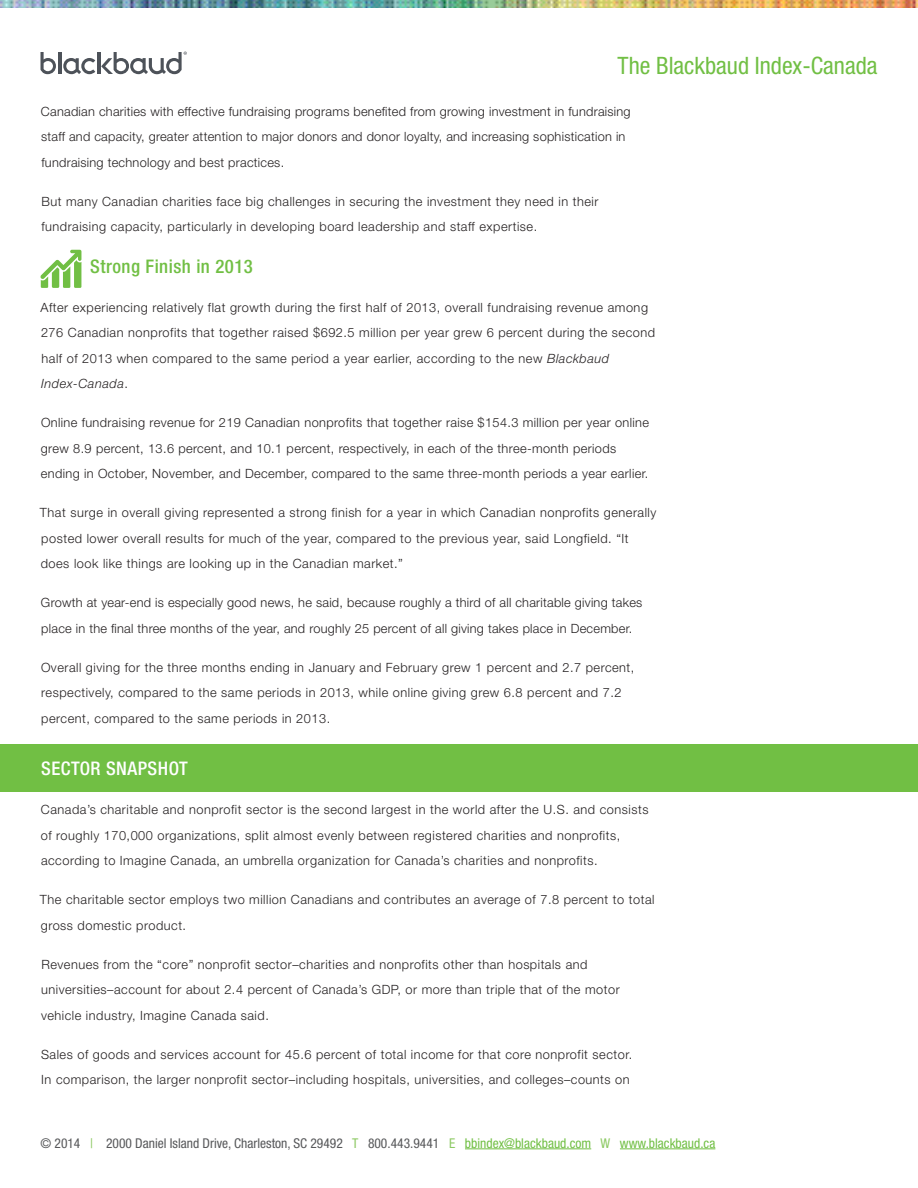
<style>
.page{position:relative;width:918px;height:1188px;background:#fff}
.page>*{position:absolute;margin:0;border:0;box-sizing:border-box;transform-origin:0 0}
.Blue_Bar_-_Title{font:condensed 24px "Helvetica Neue LT Std";color:#71bf44}
.Body_Head{font:500 condensed 18.75px "Helvetica Neue LT Std";letter-spacing:.025em;color:#71bf44}
.Body_Head-2{font:500 condensed 18.75px "Helvetica Neue LT Std";letter-spacing:.025em;color:#fff}
.t1{font:condensed 13.5px "Helvetica Neue LT Std";color:#57585a}
.Body_Text{font:300 12.75px/25.5px "Helvetica Neue LT Std";letter-spacing:.04em;color:#231f20}
.Body_Text-2{font:300 12.75px/25.5px "Helvetica Neue LT Std";letter-spacing:.02em;color:#231f20}
.s1{font-style:italic}
.s2{color:#8dc964}
.s3{color:#71bf44}
</style>
<div class="page">
<hr style="left:465px;top:1149px;width:126px;height:1px;background:#71bf44">
<hr style="left:620px;top:1149px;width:95px;height:1px;background:#71bf44">
<svg style="left:41px;top:52px;width:15px;height:22px"></svg>
<hr style="left:58px;top:52px;width:3px;height:22px;background:#4d5259">
<svg style="left:63px;top:58px;width:32px;height:16px"></svg>
<hr style="left:98px;top:52px;width:3px;height:22px;background:#4d5259">
<svg style="left:101px;top:52px;width:86px;height:22px"></svg>
<img style="left:0;top:0;width:918px;height:8px">
<div style="left:0;top:744px;width:918px;height:47px;background:#71bf44"></div>
<svg style="left:40px;top:250px;width:42px;height:38px"></svg>
<p class="Blue_Bar_-_Title" style="left:618px;top:51px;width:261px">The Blackbaud Index-Canada</p>
<p class="Body_Text-2" style="left:41px;top:98px;width:591px">Canadian charities with effective fundraising programs benefited from growing investment in fundraising staff and capacity, greater attention to major donors and donor loyalty, and increasing sophistication in fundraising technology and best practices.</p>
<p class="Body_Text" style="left:41px;top:188px;width:559px">But many Canadian charities face big challenges in securing the investment they need in their fundraising capacity, particularly in developing board leadership and staff expertise.</p>
<p class="Body_Head" style="left:90px;top:255px;width:164px">Strong Finish in 2013</p>
<p class="Body_Text" style="left:40px;top:294px;width:616px">After experiencing relatively flat growth during the first half of 2013, overall fundraising revenue among 276 Canadian nonprofits that together raised $692.5 million per year grew 6 percent during the second half of 2013 when compared to the same period a year earlier, according to the new <span class="s1">Blackbaud Index‑Canada</span>.</p>
<p class="Body_Text" style="left:41px;top:410px;width:610px">Online fundraising revenue for 219 Canadian nonprofits that together raise $154.3 million per year online grew 8.9 percent, 13.6 percent, and 10.1 percent, respectively, in each of the three-month periods ending in October, November, and December, compared to the same three-month periods a year earlier.</p>
<p class="Body_Text" style="left:40px;top:500px;width:618px">That surge in overall giving represented a strong finish for a year in which Canadian nonprofits generally posted lower overall results for much of the year, compared to the previous year, said Longfield. “It does look like things are looking up in the Canadian market.”</p>
<p class="Body_Text-2" style="left:41px;top:590px;width:603px">Growth at year-end is especially good news, he said, because roughly a third of all charitable giving takes place in the final three months of the year, and roughly 25 percent of all giving takes place in December.</p>
<p class="Body_Text" style="left:41px;top:654px;width:595px">Overall giving for the three months ending in January and February grew 1 percent and 2.7 percent, respectively, compared to the same periods in 2013, while online giving grew 6.8 percent and 7.2 percent, compared to the same periods in 2013.</p>
<p class="Body_Head-2" style="left:41px;top:757px;width:148px">SECTOR SNAPSHOT</p>
<p class="Body_Text" style="left:41px;top:797px;width:609px">Canada’s charitable and nonprofit sector is the second largest in the world after the U.S. and consists of roughly 170,000 organizations, split almost evenly between registered charities and nonprofits, according to Imagine Canada, an umbrella organization for Canada’s charities and nonprofits.</p>
<p class="Body_Text" style="left:40px;top:887px;width:616px">The charitable sector employs two million Canadians and contributes an average of 7.8 percent to total gross domestic product.</p>
<p class="Body_Text" style="left:41px;top:951px;width:580px">Revenues from the “core” nonprofit sector–charities and nonprofits other than hospitals and universities–account for about 2.4 percent of Canada’s GDP, or more than triple that of the motor vehicle industry, Imagine Canada said.</p>
<p class="Body_Text" style="left:41px;top:1041px;width:593px">Sales of goods and services account for 45.6 percent of total income for that core nonprofit sector.<br>In comparison, the larger nonprofit sector–including hospitals, universities, and colleges–counts on</p>
<p class="t1" style="left:40px;top:1135px;width:676px">© 2014 <span class="s2">|</span> 2000 Daniel Island Drive, Charleston, SC 29492 <span class="s2">T</span> 800.443.9441 <span class="s2">E</span> <span class="s3">bbindex@blackbaud.com</span> <span class="s2">W</span> <span class="s3">www.blackbaud.ca</span></p>
</div>
